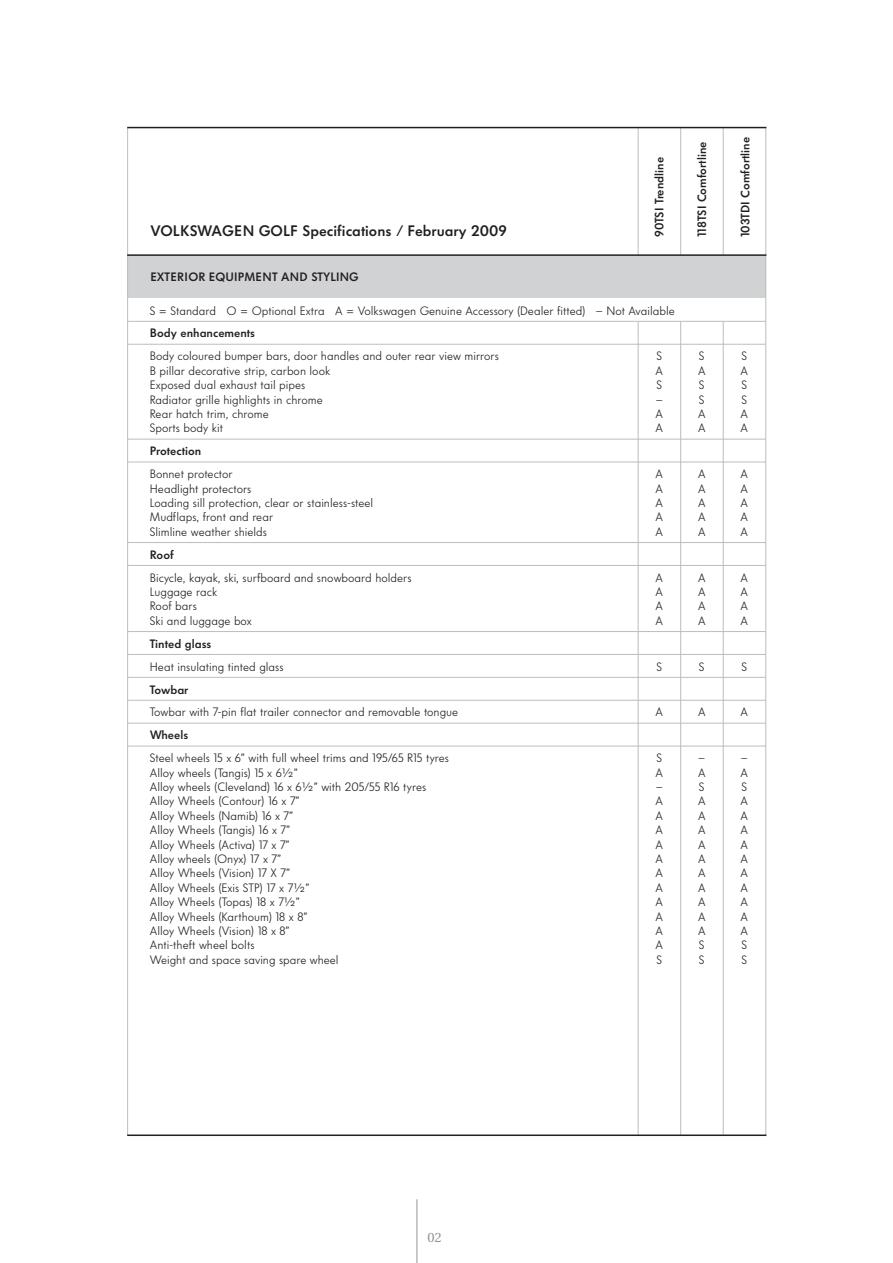
<style>
.page{position:relative;width:893px;height:1263px;background:#fff}
.page>*{position:absolute;margin:0;border:0;box-sizing:border-box;transform-origin:0 0}
.t1{font:600 15px "VW Headline";color:#231f20}
.t2{font:13.5px "VW Utopia";color:#939598}
.t3{font:300 12px "VW Headline";color:#231f20}
.t4{font:600 12px "VW Headline";color:#231f20}
</style>
<div class="page">
<hr style="left:416px;top:1199px;width:1px;height:64px;background:#939598">
<hr style="left:680px;top:128px;width:1px;height:128px;background:#bbbdbf">
<hr style="left:722px;top:128px;width:1px;height:128px;background:#bbbdbf">
<hr style="left:127px;top:321px;width:638px;height:1px;background:#bbbdbf">
<hr style="left:127px;top:344px;width:638px;height:1px;background:#bbbdbf">
<hr style="left:127px;top:439px;width:638px;height:1px;background:#bbbdbf">
<hr style="left:127px;top:462px;width:638px;height:1px;background:#bbbdbf">
<hr style="left:127px;top:542px;width:638px;height:1px;background:#bbbdbf">
<hr style="left:127px;top:565px;width:638px;height:1px;background:#bbbdbf">
<hr style="left:127px;top:631px;width:638px;height:1px;background:#bbbdbf">
<hr style="left:127px;top:654px;width:638px;height:1px;background:#bbbdbf">
<hr style="left:127px;top:677px;width:638px;height:1px;background:#bbbdbf">
<hr style="left:127px;top:700px;width:638px;height:1px;background:#bbbdbf">
<hr style="left:127px;top:723px;width:638px;height:1px;background:#bbbdbf">
<hr style="left:127px;top:746px;width:638px;height:1px;background:#bbbdbf">
<hr style="left:637px;top:128px;width:1px;height:128px;background:#bbbdbf">
<hr style="left:637px;top:321px;width:1px;height:814px;background:#bbbdbf">
<hr style="left:722px;top:321px;width:1px;height:814px;background:#bbbdbf">
<hr style="left:680px;top:322px;width:1px;height:813px;background:#bbbdbf">
<div style="left:128px;top:255px;width:637px;height:43px;background:#d1d2d4"></div>
<hr style="left:765px;top:128px;width:1px;height:1007px;background:#bbbdbf">
<hr style="left:127px;top:128px;width:1px;height:1007px;background:#bbbdbf">
<hr style="left:127px;top:127px;width:639px;height:1px;background:#231f20">
<hr style="left:127px;top:254px;width:639px;height:2px;background:#231f20">
<hr style="left:127px;top:1135px;width:639px;height:1px;background:#231f20">
<p class="t1" style="left:150px;top:224px;width:358px">VOLKSWAGEN GOLF Specifications / February 2009</p>
<p class="t4" style="left:150px;top:272px;width:210px">EXTERIOR EQUIPMENT AND STYLING</p>
<p class="t4" style="left:654px;top:237px;width:81px;rotate:-90deg">90TSI Trendline</p>
<p class="t4" style="left:696px;top:237px;width:97px;rotate:-90deg">118TSI Comfortline</p>
<p class="t4" style="left:740px;top:237px;width:102px;rotate:-90deg">103TDI Comfortline</p>
<p class="t3" style="left:150px;top:305px;width:526px">S = Standard O = Optional Extra A = Volkswagen Genuine Accessory (Dealer fitted) – Not Available</p>
<p class="t4" style="left:150px;top:328px;width:107px">Body enhancements</p>
<p class="t3" style="left:150px;top:350px;width:350px">Body coloured bumper bars, door handles and outer rear view mirrors</p>
<p class="t3" style="left:656px;top:350px;width:7px">S</p>
<p class="t3" style="left:699px;top:350px;width:7px">S</p>
<p class="t3" style="left:741px;top:350px;width:7px">S</p>
<p class="t3" style="left:150px;top:365px;width:182px">B pillar decorative strip, carbon look</p>
<p class="t3" style="left:655px;top:365px;width:9px">A</p>
<p class="t3" style="left:698px;top:365px;width:9px">A</p>
<p class="t3" style="left:740px;top:365px;width:9px">A</p>
<p class="t3" style="left:150px;top:379px;width:157px">Exposed dual exhaust tail pipes</p>
<p class="t3" style="left:656px;top:379px;width:7px">S</p>
<p class="t3" style="left:699px;top:379px;width:7px">S</p>
<p class="t3" style="left:741px;top:379px;width:7px">S</p>
<p class="t3" style="left:150px;top:394px;width:174px">Radiator grille highlights in chrome</p>
<p class="t3" style="left:655px;top:394px;width:9px">–</p>
<p class="t3" style="left:699px;top:394px;width:7px">S</p>
<p class="t3" style="left:741px;top:394px;width:7px">S</p>
<p class="t3" style="left:150px;top:408px;width:120px">Rear hatch trim, chrome</p>
<p class="t3" style="left:655px;top:408px;width:9px">A</p>
<p class="t3" style="left:698px;top:408px;width:9px">A</p>
<p class="t3" style="left:740px;top:408px;width:9px">A</p>
<p class="t3" style="left:150px;top:422px;width:75px">Sports body kit</p>
<p class="t3" style="left:655px;top:422px;width:9px">A</p>
<p class="t3" style="left:698px;top:422px;width:9px">A</p>
<p class="t3" style="left:740px;top:422px;width:9px">A</p>
<p class="t4" style="left:150px;top:446px;width:53px">Protection</p>
<p class="t3" style="left:150px;top:468px;width:84px">Bonnet protector</p>
<p class="t3" style="left:655px;top:468px;width:9px">A</p>
<p class="t3" style="left:698px;top:468px;width:9px">A</p>
<p class="t3" style="left:740px;top:468px;width:9px">A</p>
<p class="t3" style="left:150px;top:483px;width:103px">Headlight protectors</p>
<p class="t3" style="left:655px;top:483px;width:9px">A</p>
<p class="t3" style="left:698px;top:483px;width:9px">A</p>
<p class="t3" style="left:740px;top:483px;width:9px">A</p>
<p class="t3" style="left:150px;top:497px;width:225px">Loading sill protection, clear or stainless-steel</p>
<p class="t3" style="left:655px;top:497px;width:9px">A</p>
<p class="t3" style="left:698px;top:497px;width:9px">A</p>
<p class="t3" style="left:740px;top:497px;width:9px">A</p>
<p class="t3" style="left:150px;top:511px;width:125px">Mudflaps, front and rear</p>
<p class="t3" style="left:655px;top:511px;width:9px">A</p>
<p class="t3" style="left:698px;top:511px;width:9px">A</p>
<p class="t3" style="left:740px;top:511px;width:9px">A</p>
<p class="t3" style="left:150px;top:526px;width:119px">Slimline weather shields</p>
<p class="t3" style="left:655px;top:526px;width:9px">A</p>
<p class="t3" style="left:698px;top:526px;width:9px">A</p>
<p class="t3" style="left:740px;top:526px;width:9px">A</p>
<p class="t4" style="left:150px;top:549px;width:25px">Roof</p>
<p class="t3" style="left:150px;top:572px;width:263px">Bicycle, kayak, ski, surfboard and snowboard holders</p>
<p class="t3" style="left:655px;top:572px;width:9px">A</p>
<p class="t3" style="left:698px;top:572px;width:9px">A</p>
<p class="t3" style="left:740px;top:572px;width:9px">A</p>
<p class="t3" style="left:150px;top:586px;width:69px">Luggage rack</p>
<p class="t3" style="left:655px;top:586px;width:9px">A</p>
<p class="t3" style="left:698px;top:586px;width:9px">A</p>
<p class="t3" style="left:740px;top:586px;width:9px">A</p>
<p class="t3" style="left:150px;top:600px;width:48px">Roof bars</p>
<p class="t3" style="left:655px;top:600px;width:9px">A</p>
<p class="t3" style="left:698px;top:600px;width:9px">A</p>
<p class="t3" style="left:740px;top:600px;width:9px">A</p>
<p class="t3" style="left:150px;top:615px;width:104px">Ski and luggage box</p>
<p class="t3" style="left:655px;top:615px;width:9px">A</p>
<p class="t3" style="left:698px;top:615px;width:9px">A</p>
<p class="t3" style="left:740px;top:615px;width:9px">A</p>
<p class="t4" style="left:150px;top:638px;width:63px">Tinted glass</p>
<p class="t3" style="left:150px;top:661px;width:135px">Heat insulating tinted glass</p>
<p class="t3" style="left:656px;top:661px;width:7px">S</p>
<p class="t3" style="left:699px;top:661px;width:7px">S</p>
<p class="t3" style="left:741px;top:661px;width:7px">S</p>
<p class="t4" style="left:150px;top:684px;width:40px">Towbar</p>
<p class="t3" style="left:150px;top:706px;width:310px">Towbar with 7-pin flat trailer connector and removable tongue</p>
<p class="t3" style="left:655px;top:706px;width:9px">A</p>
<p class="t3" style="left:698px;top:706px;width:9px">A</p>
<p class="t3" style="left:740px;top:706px;width:9px">A</p>
<p class="t4" style="left:150px;top:730px;width:40px">Wheels</p>
<p class="t3" style="left:150px;top:752px;width:300px">Steel wheels 15 x 6” with full wheel trims and 195/65 R15 tyres</p>
<p class="t3" style="left:656px;top:752px;width:7px">S</p>
<p class="t3" style="left:698px;top:752px;width:9px">–</p>
<p class="t3" style="left:740px;top:752px;width:9px">–</p>
<p class="t3" style="left:150px;top:767px;width:149px">Alloy wheels (Tangis) 15 x 6½”</p>
<p class="t3" style="left:655px;top:767px;width:9px">A</p>
<p class="t3" style="left:698px;top:767px;width:9px">A</p>
<p class="t3" style="left:740px;top:767px;width:9px">A</p>
<p class="t3" style="left:150px;top:781px;width:278px">Alloy wheels (Cleveland) 16 x 6½” with 205/55 R16 tyres</p>
<p class="t3" style="left:655px;top:781px;width:9px">–</p>
<p class="t3" style="left:699px;top:781px;width:7px">S</p>
<p class="t3" style="left:741px;top:781px;width:7px">S</p>
<p class="t3" style="left:150px;top:795px;width:151px">Alloy Wheels (Contour) 16 x 7”</p>
<p class="t3" style="left:655px;top:795px;width:9px">A</p>
<p class="t3" style="left:698px;top:795px;width:9px">A</p>
<p class="t3" style="left:740px;top:795px;width:9px">A</p>
<p class="t3" style="left:150px;top:810px;width:145px">Alloy Wheels (Namib) 16 x 7”</p>
<p class="t3" style="left:655px;top:810px;width:9px">A</p>
<p class="t3" style="left:698px;top:810px;width:9px">A</p>
<p class="t3" style="left:740px;top:810px;width:9px">A</p>
<p class="t3" style="left:150px;top:824px;width:142px">Alloy Wheels (Tangis) 16 x 7”</p>
<p class="t3" style="left:655px;top:824px;width:9px">A</p>
<p class="t3" style="left:698px;top:824px;width:9px">A</p>
<p class="t3" style="left:740px;top:824px;width:9px">A</p>
<p class="t3" style="left:150px;top:839px;width:141px">Alloy Wheels (Activa) 17 x 7”</p>
<p class="t3" style="left:655px;top:839px;width:9px">A</p>
<p class="t3" style="left:698px;top:839px;width:9px">A</p>
<p class="t3" style="left:740px;top:839px;width:9px">A</p>
<p class="t3" style="left:150px;top:853px;width:133px">Alloy wheels (Onyx) 17 x 7”</p>
<p class="t3" style="left:655px;top:853px;width:9px">A</p>
<p class="t3" style="left:698px;top:853px;width:9px">A</p>
<p class="t3" style="left:740px;top:853px;width:9px">A</p>
<p class="t3" style="left:150px;top:867px;width:142px">Alloy Wheels (Vision) 17 X 7”</p>
<p class="t3" style="left:655px;top:867px;width:9px">A</p>
<p class="t3" style="left:698px;top:867px;width:9px">A</p>
<p class="t3" style="left:740px;top:867px;width:9px">A</p>
<p class="t3" style="left:150px;top:882px;width:161px">Alloy Wheels (Exis STP) 17 x 7½”</p>
<p class="t3" style="left:655px;top:882px;width:9px">A</p>
<p class="t3" style="left:698px;top:882px;width:9px">A</p>
<p class="t3" style="left:740px;top:882px;width:9px">A</p>
<p class="t3" style="left:150px;top:896px;width:152px">Alloy Wheels (Topas) 18 x 7½”</p>
<p class="t3" style="left:655px;top:896px;width:9px">A</p>
<p class="t3" style="left:698px;top:896px;width:9px">A</p>
<p class="t3" style="left:740px;top:896px;width:9px">A</p>
<p class="t3" style="left:150px;top:911px;width:159px">Alloy Wheels (Karthoum) 18 x 8”</p>
<p class="t3" style="left:655px;top:911px;width:9px">A</p>
<p class="t3" style="left:698px;top:911px;width:9px">A</p>
<p class="t3" style="left:740px;top:911px;width:9px">A</p>
<p class="t3" style="left:150px;top:925px;width:141px">Alloy Wheels (Vision) 18 x 8”</p>
<p class="t3" style="left:655px;top:925px;width:9px">A</p>
<p class="t3" style="left:698px;top:925px;width:9px">A</p>
<p class="t3" style="left:740px;top:925px;width:9px">A</p>
<p class="t3" style="left:150px;top:939px;width:106px">Anti-theft wheel bolts</p>
<p class="t3" style="left:655px;top:939px;width:9px">A</p>
<p class="t3" style="left:699px;top:939px;width:7px">S</p>
<p class="t3" style="left:741px;top:939px;width:7px">S</p>
<p class="t3" style="left:150px;top:954px;width:190px">Weight and space saving spare wheel</p>
<p class="t3" style="left:656px;top:954px;width:7px">S</p>
<p class="t3" style="left:699px;top:954px;width:7px">S</p>
<p class="t3" style="left:741px;top:954px;width:7px">S</p>
<p class="t2" style="left:427px;top:1231px;width:15px">02</p>
</div>
